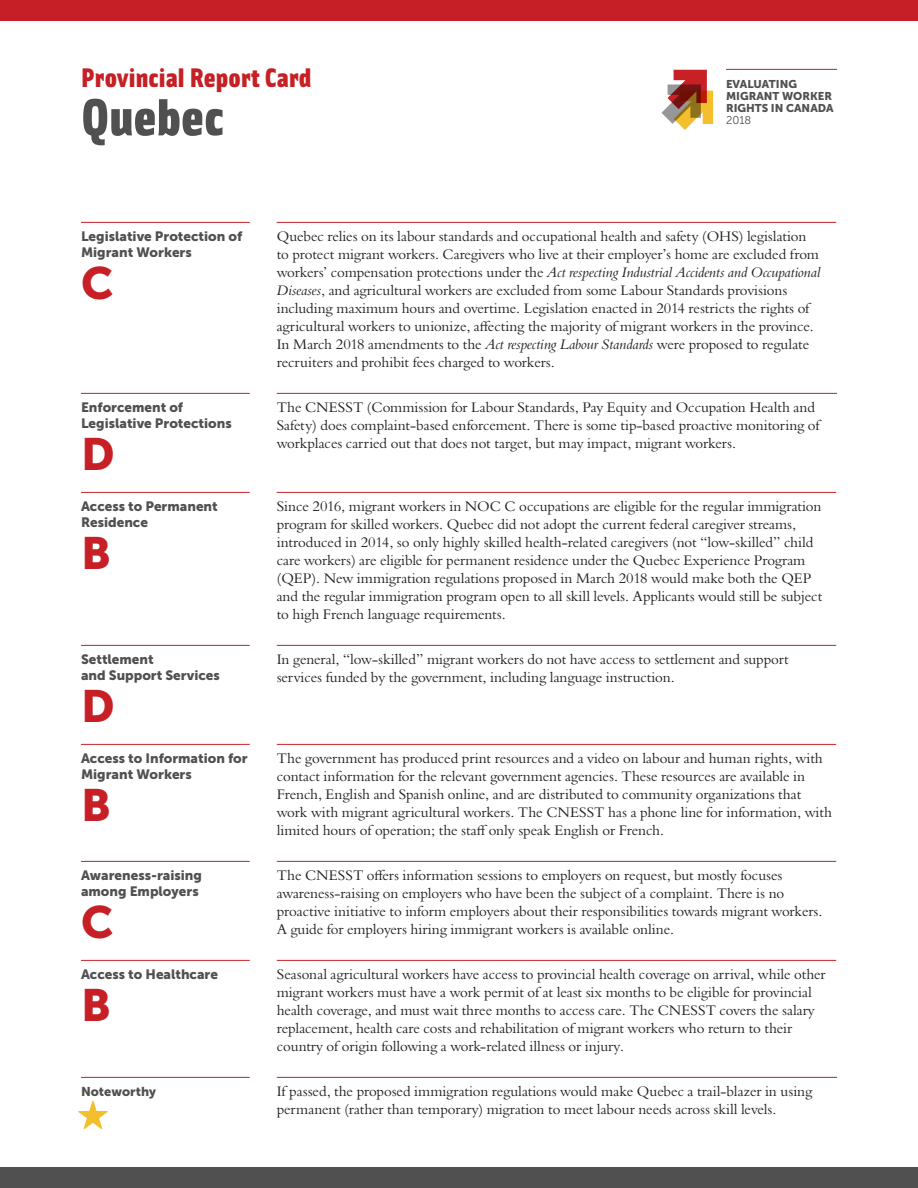
<style>
.page{position:relative;width:918px;height:1188px;background:#fff}
.page>*{position:absolute;margin:0;border:0;box-sizing:border-box;transform-origin:0 0}
.Provinces{font:900 52.5px "Solex";letter-spacing:-.005em;color:#505051}
.ReportCard_Grade{font:45px "Museo Sans 900";color:#c62026}
.ReportCard_Subtitles{font:45px "Museo Sans 900";color:#c62026}
.t1{font:900 27px "Solex";letter-spacing:.01em;color:#c62026}
.Copy-LongTextCheat{font:14.25px/18px "Borgia Pro";color:#231f20}
.ReportCard_Subtitles-2{font:13.5px/15.8px "Museo Sans 900";color:#505051}
.ReportCard_Subtitles-3{font:12.75px "Museo Sans 900";color:#505051}
.t2{font:11.25px/12px "Museo Sans 900";color:#505051}
.t3{font:11.25px "Museo Sans 300";color:#505051}
.s1{font-style:italic}
</style>
<div class="page">
<div style="left:0;top:0;width:918px;height:21px;background:#c62026"></div>
<div style="left:0;top:1167px;width:918px;height:21px;background:#505051"></div>
<hr style="left:726px;top:69px;width:111px;height:1px;background:#c62026">
<svg style="left:661px;top:70px;width:52px;height:60px"></svg>
<hr style="left:277px;top:222px;width:559px;height:1px;background:#c62026">
<hr style="left:277px;top:393px;width:560px;height:1px;background:#c62026">
<hr style="left:277px;top:492px;width:559px;height:1px;background:#c62026">
<hr style="left:277px;top:645px;width:559px;height:1px;background:#c62026">
<hr style="left:277px;top:744px;width:559px;height:1px;background:#c62026">
<hr style="left:277px;top:861px;width:559px;height:1px;background:#c62026">
<hr style="left:277px;top:960px;width:559px;height:1px;background:#c62026">
<hr style="left:81px;top:222px;width:169px;height:1px;background:#c62026">
<hr style="left:81px;top:393px;width:169px;height:1px;background:#c62026">
<hr style="left:81px;top:492px;width:169px;height:1px;background:#c62026">
<hr style="left:81px;top:645px;width:169px;height:1px;background:#c62026">
<hr style="left:81px;top:744px;width:169px;height:1px;background:#c62026">
<hr style="left:81px;top:861px;width:169px;height:1px;background:#c62026">
<hr style="left:81px;top:960px;width:169px;height:1px;background:#c62026">
<hr style="left:277px;top:1077px;width:560px;height:1px;background:#c62026">
<hr style="left:81px;top:1077px;width:169px;height:1px;background:#c62026">
<svg style="left:78px;top:1101px;width:30px;height:28px"></svg>
<p class="t1" style="left:81px;top:59px;width:232px">Provincial Report Card</p>
<p class="Provinces" style="left:81px;top:80px;width:144px">Quebec</p>
<p class="t2" style="left:726px;top:78px;width:109px">EVALUATING<br>MIGRANT WORKER<br>RIGHTS IN CANADA</p>
<p class="t3" style="left:726px;top:114px;width:27px">2018</p>
<p class="ReportCard_Subtitles-2" style="left:81px;top:228px;width:163px">Legislative Protection of<br>Migrant Workers</p>
<p class="ReportCard_Grade" style="left:81px;top:257px;width:34px">C</p>
<p class="ReportCard_Subtitles-2" style="left:81px;top:399px;width:152px">Enforcement of<br>Legislative Protections</p>
<p class="ReportCard_Grade" style="left:81px;top:428px;width:35px">D</p>
<p class="ReportCard_Subtitles-2" style="left:81px;top:498px;width:138px">Access to Permanent<br>Residence</p>
<p class="ReportCard_Grade" style="left:81px;top:527px;width:31px">B</p>
<p class="ReportCard_Subtitles-2" style="left:81px;top:651px;width:140px">Settlement<br>and Support Services</p>
<p class="ReportCard_Grade" style="left:81px;top:680px;width:35px">D</p>
<p class="ReportCard_Subtitles-2" style="left:81px;top:750px;width:168px">Access to Information for<br>Migrant Workers</p>
<p class="ReportCard_Grade" style="left:81px;top:779px;width:31px">B</p>
<p class="ReportCard_Subtitles-2" style="left:81px;top:867px;width:123px">Awareness-raising among Employers</p>
<p class="ReportCard_Grade" style="left:81px;top:896px;width:34px">C</p>
<p class="ReportCard_Subtitles-2" style="left:81px;top:966px;width:139px">Access to Healthcare</p>
<p class="ReportCard_Subtitles" style="left:81px;top:979px;width:31px">B</p>
<p class="ReportCard_Subtitles-3" style="left:81px;top:1084px;width:77px">Noteworthy</p>
<p class="Copy-LongTextCheat" style="left:277px;top:227px;width:545px">Quebec relies on its labour standards and occupational health and safety (OHS) legislation to protect migrant workers. Caregivers who live at their employer’s home are excluded from workers’ compensation protections under the <span class="s1">Act respecting Industrial Accidents and Occupational Diseases</span>, and agricultural workers are excluded from some Labour Standards provisions including maximum hours and overtime. Legislation enacted in 2014 restricts the rights of agricultural workers to unionize, affecting the majority of migrant workers in the province.<br>In March 2018 amendments to the <span class="s1">Act respecting Labour Standards</span> were proposed to regulate recruiters and prohibit fees charged to workers.</p>
<p class="Copy-LongTextCheat" style="left:277px;top:398px;width:544px">The CNESST (Commission for Labour Standards, Pay Equity and Occupation Health and<br>Safety) does complaint-based enforcement. There is some tip-based proactive monitoring of workplaces carried out that does not target, but may impact, migrant workers.</p>
<p class="Copy-LongTextCheat" style="left:277px;top:497px;width:547px">Since 2016, migrant workers in NOC C occupations are eligible for the regular immigration program for skilled workers. Quebec did not adopt the current federal caregiver streams, introduced in 2014, so only highly skilled health-related caregivers (not “low-skilled” child care workers) are eligible for permanent residence under the Quebec Experience Program (QEP). New immigration regulations proposed in March 2018 would make both the QEP and the regular immigration program open to all skill levels. Applicants would still be subject to high French language requirements.</p>
<p class="Copy-LongTextCheat" style="left:277px;top:650px;width:514px">In general, “low-skilled” migrant workers do not have access to settlement and support services funded by the government, including language instruction.</p>
<p class="Copy-LongTextCheat" style="left:277px;top:749px;width:557px">The government has produced print resources and a video on labour and human rights, with contact information for the relevant government agencies. These resources are available in French, English and Spanish online, and are distributed to community organizations that work with migrant agricultural workers. The CNESST has a phone line for information, with limited hours of operation; the staff only speak English or French.</p>
<p class="Copy-LongTextCheat" style="left:277px;top:866px;width:547px">The CNESST offers information sessions to employers on request, but mostly focuses awareness-raising on employers who have been the subject of a complaint. There is no proactive initiative to inform employers about their responsibilities towards migrant workers.<br>A guide for employers hiring immigrant workers is available online.</p>
<p class="Copy-LongTextCheat" style="left:277px;top:965px;width:550px">Seasonal agricultural workers have access to provincial health coverage on arrival, while other migrant workers must have a work permit of at least six months to be eligible for provincial health coverage, and must wait three months to access care. The CNESST covers the salary replacement, health care costs and rehabilitation of migrant workers who return to their country of origin following a work-related illness or injury.</p>
<p class="Copy-LongTextCheat" style="left:277px;top:1082px;width:537px">If passed, the proposed immigration regulations would make Quebec a trail-blazer in using permanent (rather than temporary) migration to meet labour needs across skill levels.</p>
</div>
